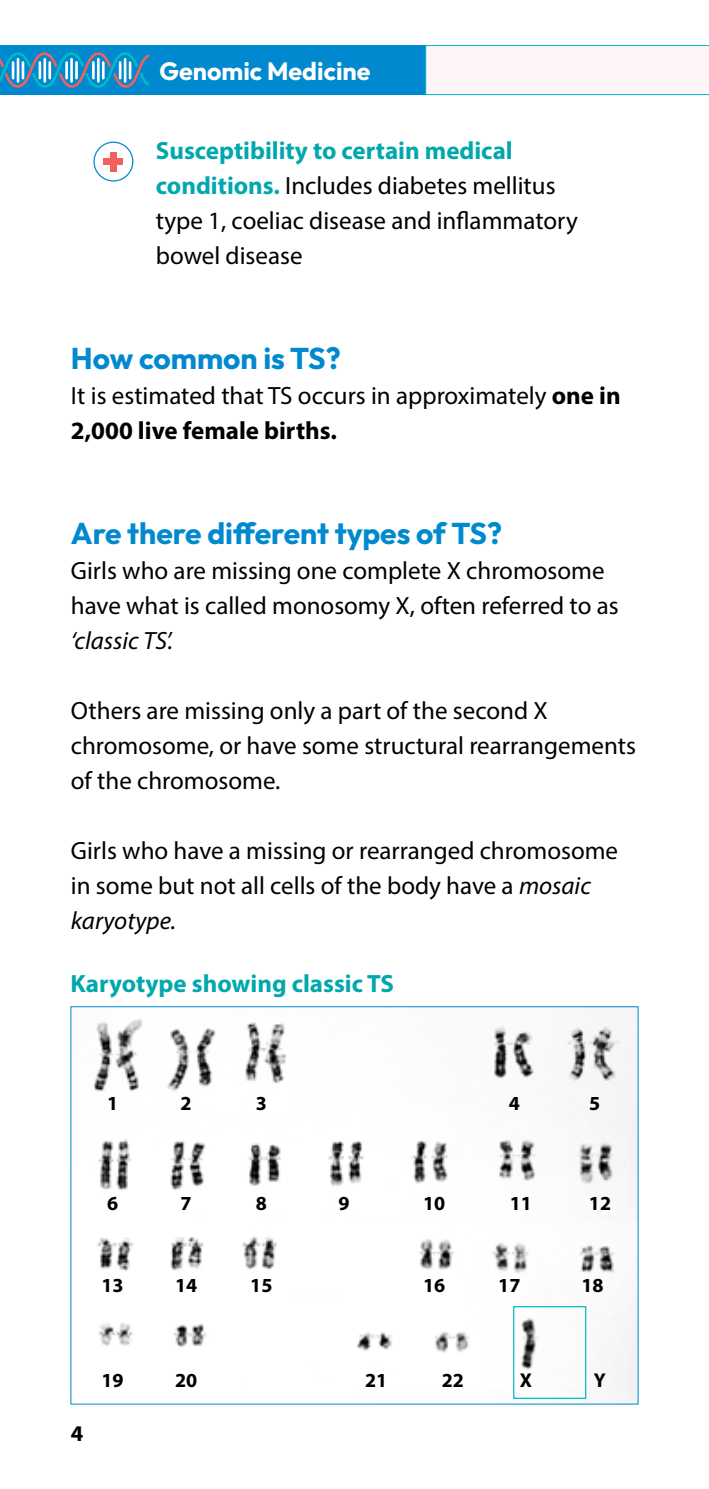
<style>
.page{position:relative;width:709px;height:1489px;background:#fff}
.page>*{position:absolute;margin:0;border:0;box-sizing:border-box;transform-origin:0 0}
.t1{font:100 30px "Outfit";color:#0089cf}
.t2{font:25px/35px "Myriad Pro";color:#000}
.t3{font:700 25px "Myriad Pro";color:#00a8ae}
.t4{font:100 25px "Outfit";color:#fff}
.t5{font:italic 25px "Myriad Pro";color:#000}
.t6{font:700 22.5px "Myriad Pro";color:#000}
.t7{font:700 20px "Myriad Pro";color:#000}
.s1{font-weight:700;color:#00a8ae}
.s2{font-weight:700}
.s3{font-style:italic}
</style>
<div class="page">
<div style="left:0;top:45px;width:425px;height:50px;background:#0089cf"></div>
<div style="left:425px;top:45px;width:284px;height:50px;background:#fef6f6"></div>
<svg style="left:0;top:52px;width:150px;height:36px"></svg>
<div style="left:103px;top:159px;width:20px;height:6px;background:#f15f5e"></div>
<div style="left:110px;top:152px;width:6px;height:19px;background:#f15f5e"></div>
<div style="left:93px;top:142px;width:40px;height:39px;border:1px solid #0089cf;border-radius:50%"></div>
<img style="left:93px;top:1019px;width:543px;height:383px">
<div style="left:513px;top:1305px;width:73px;height:93px;border:1px solid #00bac8"></div>
<p class="t4" style="left:159px;top:57px;width:213px">Genomic Medicine</p>
<p class="t2" style="left:156px;top:132px;width:423px"><span class="s1">Susceptibility to certain medical conditions.</span> Includes diabetes mellitus type 1, coeliac disease and inflammatory bowel disease</p>
<p class="t1" style="left:71px;top:341px;width:271px">How common is TS?</p>
<p class="t2" style="left:71px;top:377px;width:551px">It is estimated that TS occurs in approximately <span class="s2">one in<br>2,000 live female births.</span></p>
<p class="t1" style="left:71px;top:516px;width:432px">Are there different types of TS?</p>
<p class="t2" style="left:71px;top:552px;width:549px">Girls who are missing one complete X chromosome have what is called monosomy X, often referred to as</p>
<p class="t5" style="left:71px;top:625px;width:104px">‘classic TS’.</p>
<p class="t2" style="left:71px;top:692px;width:566px">Others are missing only a part of the second X chromosome, or have some structural rearrangements of the chromosome.</p>
<p class="t2" style="left:71px;top:832px;width:548px">Girls who have a missing or rearranged chromosome in some but not all cells of the body have a <span class="s3">mosaic karyotype.</span></p>
<p class="t3" style="left:71px;top:967px;width:325px">Karyotype showing classic TS</p>
<p class="t7" style="left:107px;top:1089px;width:13px">1</p>
<p class="t7" style="left:181px;top:1089px;width:13px">2</p>
<p class="t7" style="left:256px;top:1089px;width:13px">3</p>
<p class="t7" style="left:509px;top:1089px;width:13px">4</p>
<p class="t7" style="left:589px;top:1089px;width:13px">5</p>
<p class="t7" style="left:107px;top:1190px;width:13px">6</p>
<p class="t7" style="left:181px;top:1190px;width:13px">7</p>
<p class="t7" style="left:256px;top:1190px;width:13px">8</p>
<p class="t7" style="left:510px;top:1190px;width:24px">11</p>
<p class="t7" style="left:338px;top:1190px;width:13px">9</p>
<p class="t7" style="left:423px;top:1190px;width:24px">10</p>
<p class="t7" style="left:589px;top:1190px;width:24px">12</p>
<p class="t7" style="left:101px;top:1272px;width:24px">13</p>
<p class="t7" style="left:175px;top:1272px;width:24px">14</p>
<p class="t7" style="left:250px;top:1272px;width:24px">15</p>
<p class="t7" style="left:423px;top:1272px;width:24px">16</p>
<p class="t7" style="left:498px;top:1272px;width:24px">17</p>
<p class="t7" style="left:581px;top:1272px;width:24px">18</p>
<p class="t6" style="left:71px;top:1418px;width:14px">4</p>
<p class="t7" style="left:101px;top:1367px;width:24px">19</p>
<p class="t7" style="left:175px;top:1367px;width:24px">20</p>
<p class="t7" style="left:365px;top:1367px;width:24px">21</p>
<p class="t7" style="left:442px;top:1367px;width:24px">22</p>
<p class="t7" style="left:519px;top:1367px;width:14px">X</p>
<p class="t7" style="left:594px;top:1367px;width:14px">Y</p>
</div>
